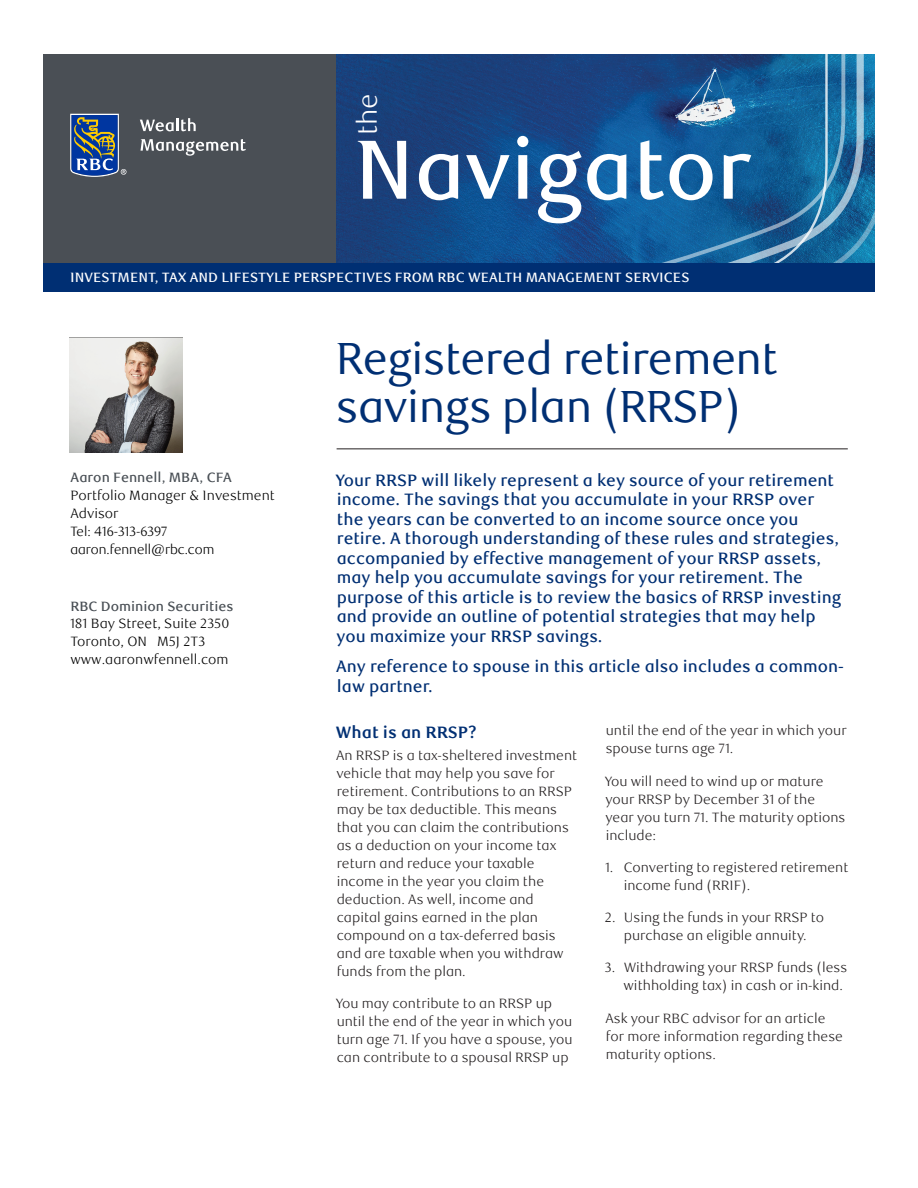
<style>
.page{position:relative;width:918px;height:1188px;background:#fff}
.page>*{position:absolute;margin:0;border:0;box-sizing:border-box;transform-origin:0 0}
.t1{font:500 84px "RBC Text";letter-spacing:-.01em;color:#fff}
._1-Main_Title{font:45px/48px "RBC Display";color:#002f73}
.t2{font:300 27px "RBC Text";color:#fff}
._3-Intro_Text{font:500 16.5px/19.5px "RBC Text";color:#002f73}
._4-Text_Headline{font:700 16.5px "RBC Text";color:#002f73}
._5-Body_Copy{font:300 13.5px/18px "RBC Text";color:#231f20}
.t3{font:300 13.5px/18px "RBC Text";color:#000}
.t4{font:500 13.5px "RBC Text";color:#fff}
.t5{font:500 13.5px "RBC Text";color:#484e54}
.t6{font:300 13.5px/18px "RBC Display";color:#000}
</style>
<div class="page">
<div style="left:43px;top:54px;width:294px;height:211px;background:#4a4f55"></div>
<svg style="left:70px;top:114px;width:56px;height:63px;background:#4e6788"></svg>
<svg style="left:140px;top:118px;width:56px;height:13px"></svg>
<svg style="left:141px;top:139px;width:105px;height:17px"></svg>
<img style="left:337px;top:54px;width:107px;height:210px">
<svg style="left:864px;top:54px;width:11px;height:210px;background:#1772a4"></svg>
<svg style="left:444px;top:54px;width:420px;height:210px;background:#1b5a94"></svg>
<div style="left:43px;top:264px;width:832px;height:28px;background:#002f73"></div>
<hr style="left:337px;top:449px;width:511px;height:1px;background:#231f20">
<img style="left:69px;top:338px;width:113px;height:115px">
<h3 class="t2" style="left:352px;top:135px;width:43px;rotate:-90deg">the</h3>
<h1 class="t1" style="left:354px;top:120px;width:399px">Navigator</h1>
<p class="t4" style="left:70px;top:270px;width:621px">INVESTMENT, TAX AND LIFESTYLE PERSPECTIVES FROM RBC WEALTH MANAGEMENT SERVICES</p>
<p class="t5" style="left:70px;top:470px;width:163px">Aaron Fennell, MBA, CFA</p>
<p class="t3" style="left:70px;top:487px;width:206px">Portfolio Manager &amp; Investment<br>Advisor</p>
<p class="t6" style="left:70px;top:523px;width:145px">Tel: 416-313-6397 aaron.fennell@rbc.com</p>
<p class="t5" style="left:70px;top:598px;width:165px">RBC Dominion Securities</p>
<p class="t3" style="left:70px;top:615px;width:161px">181 Bay Street, Suite 2350<br>Toronto, ON M5J 2T3 www.aaronwfennell.com</p>
<h1 class="_1-Main_Title" style="left:337px;top:335px;width:442px">Registered retirement savings plan (RRSP)</h1>
<p class="_3-Intro_Text" style="left:336px;top:471px;width:507px">Your RRSP will likely represent a key source of your retirement income. The savings that you accumulate in your RRSP over the years can be converted to an income source once you retire. A thorough understanding of these rules and strategies, accompanied by effective management of your RRSP assets, may help you accumulate savings for your retirement. The purpose of this article is to review the basics of RRSP investing and provide an outline of potential strategies that may help you maximize your RRSP savings.</p>
<p class="_3-Intro_Text" style="left:336px;top:657px;width:509px">Any reference to spouse in this article also includes a common&shy;law partner.</p>
<h2 class="_4-Text_Headline" style="left:336px;top:722px;width:143px">What is an RRSP?</h2>
<p class="_5-Body_Copy" style="left:336px;top:747px;width:242px">An RRSP is a tax-sheltered investment vehicle that may help you save for retirement. Contributions to an RRSP may be tax deductible. This means that you can claim the contributions as a deduction on your income tax return and reduce your taxable income in the year you claim the deduction. As well, income and capital gains earned in the plan compound on a tax-deferred basis and are taxable when you withdraw funds from the plan.</p>
<p class="_5-Body_Copy" style="left:336px;top:995px;width:238px">You may contribute to an RRSP up until the end of the year in which you turn age 71. If you have a spouse, you can contribute to a spousal RRSP up</p>
<p class="_5-Body_Copy" style="left:606px;top:722px;width:242px">until the end of the year in which your spouse turns age 71.</p>
<p class="_5-Body_Copy" style="left:605px;top:772px;width:242px">You will need to wind up or mature your RRSP by December 31 of the year you turn 71. The maturity options include:</p>
<p class="_5-Body_Copy" style="left:624px;top:859px;width:226px;text-indent:-19px">1. Converting to registered retirement income fund (RRIF).</p>
<p class="_5-Body_Copy" style="left:605px;top:909px;width:221px;text-align:center">2. Using the funds in your RRSP to purchase an eligible annuity.</p>
<p class="_5-Body_Copy" style="left:624px;top:959px;width:225px;text-indent:-19px">3. Withdrawing your RRSP funds (less withholding tax) in cash or in-kind.</p>
<p class="_5-Body_Copy" style="left:605px;top:1009px;width:239px">Ask your RBC advisor for an article for more information regarding these maturity options.</p>
</div>
